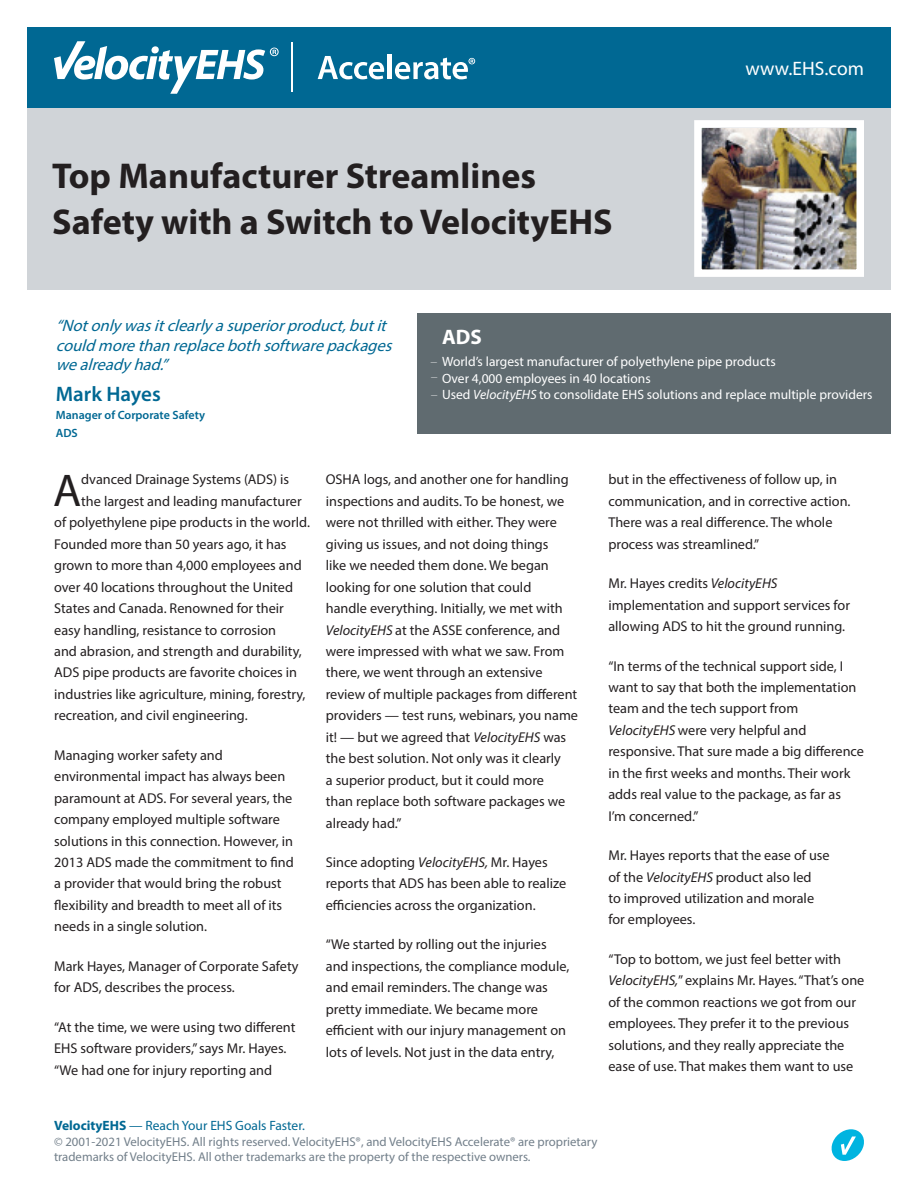
<style>
.page{position:relative;width:918px;height:1188px;background:#fff}
.page>*{position:absolute;margin:0;border:0;box-sizing:border-box;transform-origin:0 0}
.t1{font:46.05px "Myriad Pro";color:#231f20}
.t2{font:700 36px "Myriad Pro";color:#231f20}
.t3{font:600 21px "Myriad Pro";color:#006893}
.t4{font:700 21px "Myriad Pro";color:#fff}
.t5{font:19.5px "Myriad Pro";color:#fff}
.t6{font:italic 16.5px/19.5px "Myriad Pro";color:#006893}
.t7{font:14.25px/21.5px "Myriad Pro";color:#231f20}
.t8{font:13.5px "Myriad Pro";color:#fff}
.t9{font:13.5px "Myriad Pro";color:#006893}
.t10{font:12.75px/15px "Myriad Pro";color:#727f8a}
.t11{font:600 12px "Myriad Pro";color:#006893}
.t12{font:7.5px "Minion Pro";color:#fff}
.s1{font-style:italic}
.s2{font-weight:700}
</style>
<div class="page">
<div style="left:27px;top:27px;width:864px;height:81px;background:#006893"></div>
<svg style="left:832px;top:1129px;width:32px;height:32px"></svg>
<svg style="left:54px;top:41px;width:225px;height:53px"></svg>
<hr style="left:291px;top:43px;width:1px;height:49px;background:#fff">
<svg style="left:318px;top:56px;width:66px;height:23px"></svg>
<div style="left:387px;top:55px;width:5px;height:24px;background:#fff"></div>
<svg style="left:395px;top:58px;width:80px;height:21px"></svg>
<div style="left:418px;top:313px;width:473px;height:120px;background:#606b70"></div>
<div style="left:27px;top:108px;width:864px;height:181px;background:#d0d4d8"></div>
<img style="left:694px;top:120px;width:170px;height:157px">
<p class="t2" style="left:52px;top:152px;width:486px">Top Manufacturer Streamlines</p>
<p class="t2" style="left:52px;top:199px;width:562px">Safety with a Switch to VelocityEHS</p>
<h3 class="t5" style="left:746px;top:57px;width:120px">www.EHS.com</h3>
<p class="t6" style="left:56px;top:316px;width:343px">“Notonlywasitclearlyasuperiorproduct,butit couldmorethanreplacebothsoftwarepackages wealreadyhad.”</p>
<p class="t4" style="left:442px;top:323px;width:41px">ADS</p>
<p class="t8" style="left:442px;top:353px;width:335px">World’s largest manufacturer of polyethylene pipe products</p>
<p class="t8" style="left:442px;top:370px;width:210px">Over 4,000 employees in 40 locations</p>
<p class="t8" style="left:442px;top:386px;width:432px">Used <span class="s1">VelocityEHS</span> to consolidate EHS solutions and replace multiple providers</p>
<p class="t12" style="left:431px;top:372px;width:8px">—</p>
<p class="t3" style="left:56px;top:380px;width:107px">Mark Hayes</p>
<p class="t12" style="left:431px;top:390px;width:8px">—</p>
<p class="t11" style="left:56px;top:407px;width:151px">Manager of Corporate Safety</p>
<p class="t11" style="left:56px;top:425px;width:24px">ADS</p>
<p class="t1" style="left:53px;top:462px;width:30px">A</p>
<p class="t7" style="left:81px;top:469px;width:209px">dvanced Drainage Systems (ADS) is</p>
<p class="t7" style="left:81px;top:490px;width:222px">the largest and leading manufacturer</p>
<p class="t7" style="left:54px;top:512px;width:257px">of polyethylene pipe products in the world.</p>
<p class="t7" style="left:54px;top:533px;width:234px">Founded more than 50 years ago, it has</p>
<p class="t7" style="left:54px;top:554px;width:249px">grown to more than 4,000 employees and</p>
<p class="t7" style="left:54px;top:576px;width:240px">over 40 locations throughout the United</p>
<p class="t7" style="left:54px;top:597px;width:231px">States and Canada. Renowned for their</p>
<p class="t7" style="left:54px;top:619px;width:224px">easy handling, resistance to corrosion</p>
<p class="t7" style="left:54px;top:640px;width:249px">and abrasion, and strength and durability,</p>
<p class="t7" style="left:54px;top:662px;width:244px">ADS pipe products are favorite choices in</p>
<p class="t7" style="left:54px;top:683px;width:253px">industries like agriculture, mining, forestry,</p>
<p class="t7" style="left:54px;top:705px;width:195px">recreation, and civil engineering.</p>
<p class="t7" style="left:54px;top:744px;width:241px">Managing worker safety and environmental impact has always been paramount at ADS. For several years, the company employed multiple software solutions in this connection. However, in 2013 ADS made the commitment to find a provider that would bring the robust flexibility and breadth to meet all of its needs in a single solution.</p>
<p class="t7" style="left:54px;top:955px;width:246px">Mark Hayes, Manager of Corporate Safety for ADS, describes the process.</p>
<p class="t7" style="left:54px;top:1016px;width:243px">“At the time, we were using two different<br>EHS software providers,” says Mr. Hayes. “We had one for injury reporting and</p>
<p class="t7" style="left:326px;top:469px;width:254px">OSHA logs, and another one for handling inspections and audits. To be honest, we were not thrilled with either. They were giving us issues, and not doing things<br>like we needed them done. We began looking for one solution that could<br>handle everything. Initially, we met with <span class="s1">VelocityEHS</span> at the ASSE conference, and were impressed with what we saw. From there, we went through an extensive review of multiple packages from different providers — test runs, webinars, you name it! — but we agreed that <span class="s1">VelocityEHS</span> was the best solution. Not only was it clearly<br>a superior product, but it could more<br>than replace both software packages we already had.”</p>
<p class="t7" style="left:326px;top:851px;width:242px">Since adopting <span class="s1">VelocityEHS,</span> Mr. Hayes reports that ADS has been able to realize efficiencies across the organization.</p>
<p class="t7" style="left:326px;top:934px;width:245px">“We started by rolling out the injuries and inspections, the compliance module, and email reminders. The change was pretty immediate. We became more efficient with our injury management on lots of levels. Not just in the data entry,</p>
<p class="t7" style="left:608px;top:469px;width:244px">but in the effectiveness of follow up, in communication, and in corrective action.<br>There was a real difference. The whole process was streamlined.”</p>
<p class="t7" style="left:608px;top:572px;width:243px">Mr. Hayes credits <span class="s1">VelocityEHS </span>implementation and support services for allowing ADS to hit the ground running.</p>
<p class="t7" style="left:608px;top:655px;width:257px">“In terms of the technical support side, I want to say that both the implementation team and the tech support from <span class="s1">VelocityEHS</span> were very helpful and responsive. That sure made a big difference in the first weeks and months. Their work adds real value to the package, as far as<br>I’m concerned.”</p>
<p class="t7" style="left:608px;top:844px;width:223px">Mr. Hayes reports that the ease of use of the <span class="s1">VelocityEHS</span> product also led<br>to improved utilization and morale for employees.</p>
<p class="t7" style="left:608px;top:948px;width:258px">“Top to bottom, we just feel better with <span class="s1">VelocityEHS,</span>” explains Mr. Hayes. “That’s one of the common reactions we got from our employees. They prefer it to the previous solutions, and they really appreciate the ease of use. That makes them want to use</p>
<p class="t9" style="left:54px;top:1117px;width:252px"><span class="s2">VelocityEHS</span> — Reach Your EHS Goals Faster.</p>
<p class="t10" style="left:54px;top:1134px;width:545px">© 2001-2021 VelocityEHS. All rights reserved. VelocityEHS®, and VelocityEHS Accelerate® are proprietary trademarks of VelocityEHS. All other trademarks are the property of the respective owners.</p>
</div>
